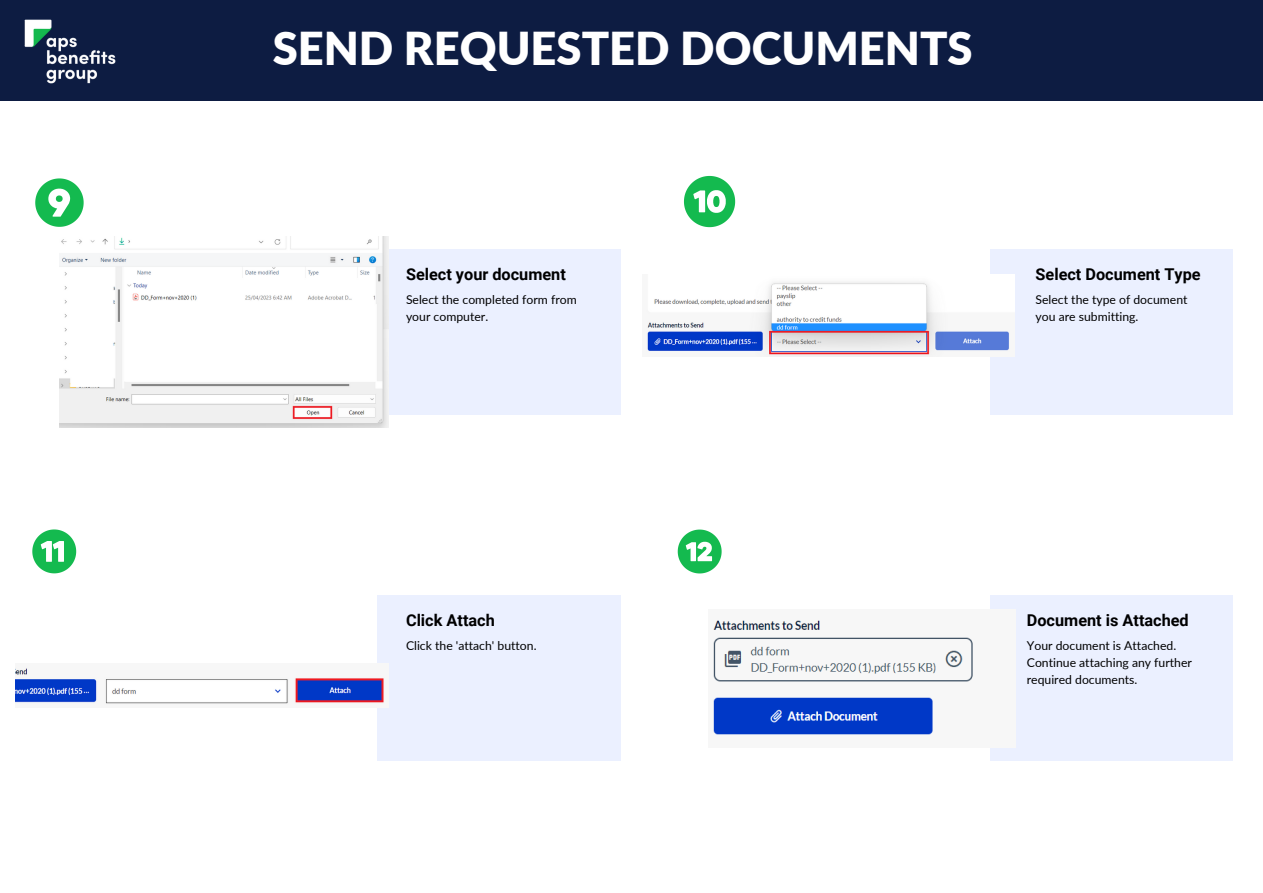
<style>
.page{position:relative;width:1263px;height:893px;background:#fff}
.page>*{position:absolute;margin:0;border:0;box-sizing:border-box;transform-origin:0 0}
.t1{font:900 45.3px "Lato";color:#fff}
.t2{font:700 16.27px "Roboto";color:#000}
.t3{font:12.23px/17.1px "Lato";color:#000}
</style>
<div class="page">
<div style="left:378px;top:249px;width:242px;height:166px;background:#ebf0ff"></div>
<div style="left:0;top:0;width:1263px;height:101px;background:#0d1c42"></div>
<div style="left:990px;top:249px;width:243px;height:166px;background:#ebf0ff"></div>
<div style="left:378px;top:595px;width:242px;height:166px;background:#ebf0ff"></div>
<div style="left:990px;top:595px;width:243px;height:166px;background:#ebf0ff"></div>
<img style="left:60px;top:237px;width:328px;height:190px">
<img style="left:647px;top:275px;width:368px;height:82px">
<img style="left:16px;top:663px;width:372px;height:44px">
<img style="left:713px;top:609px;width:302px;height:138px">
<svg style="left:35px;top:178px;width:49px;height:49px"></svg>
<svg style="left:684px;top:176px;width:51px;height:51px"></svg>
<svg style="left:32px;top:529px;width:44px;height:44px"></svg>
<svg style="left:678px;top:529px;width:44px;height:44px"></svg>
<img style="left:24px;top:19px;width:92px;height:65px">
<h1 class="t1" style="left:273px;top:20px;width:701px">SEND REQUESTED DOCUMENTS</h1>
<h2 class="t2" style="left:406px;top:264px;width:161px">Select your document</h2>
<p class="t3" style="left:406px;top:290px;width:172px">Select the completed form from your computer.</p>
<h2 class="t2" style="left:1035px;top:264px;width:167px">Select Document Type</h2>
<p class="t3" style="left:1035px;top:290px;width:153px">Select the type of document you are submitting.</p>
<h2 class="t2" style="left:406px;top:611px;width:90px">Click Attach</h2>
<p class="t3" style="left:406px;top:636px;width:132px">Click the 'attach' button.</p>
<h2 class="t2" style="left:1027px;top:611px;width:163px">Document is Attached</h2>
<p class="t3" style="left:1027px;top:636px;width:167px">Your document is Attached.<br>Continue attaching any further required documents.</p>
</div>
